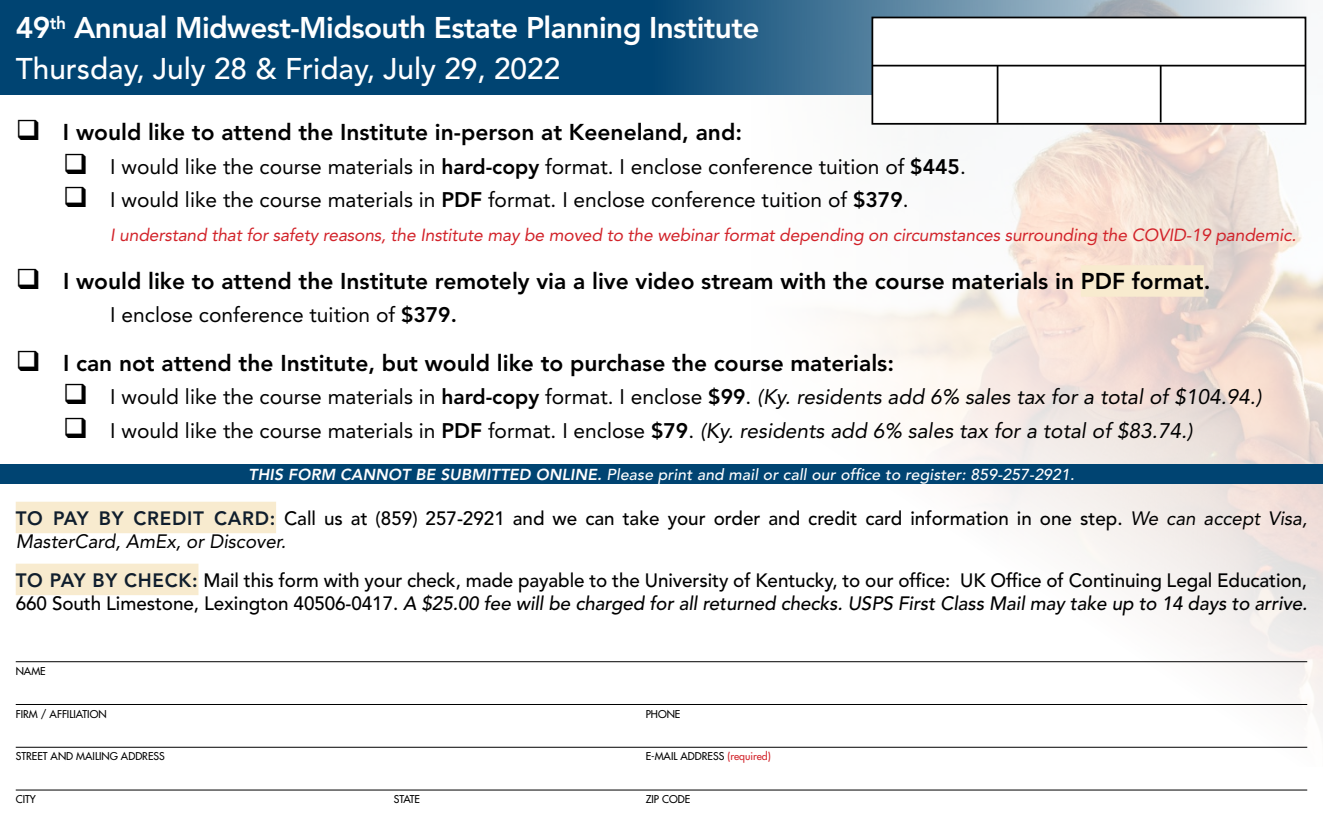
<style>
.page{position:relative;width:1323px;height:819px;background:#fff}
.page>*{position:absolute;margin:0;border:0;box-sizing:border-box;transform-origin:0 0}
.t1{font:800 29.75px/40.2px "Avenir LT Std";letter-spacing:-.02em;color:#fff}
.t2{font:800 22.75px "Avenir LT Std";color:#000}
.t3{font:21px "Avenir LT Std";color:#000}
.t4{font:500 19.25px/23.1px "Avenir LT Std";letter-spacing:-.005em;color:#000}
.t5{font:italic 17.5px "Avenir LT Std";letter-spacing:-.01em;color:#d2232a}
.t6{font:italic 500 15.75px "Avenir LT Std";letter-spacing:.01em;color:#fff}
.t7{font:500 10.5px "Futura Std";color:#000}
.s1{font-weight:500}
.s2{font-weight:800}
.s3{font-style:italic}
.s4{font-weight:800;color:#101e2d}
.s5{font-weight:400;font-style:italic}
.s6{color:#d2232a}
</style>
<div class="page">
<img style="left:964px;top:95px;width:359px;height:653px">
<svg style="left:0;top:0;width:1307px;height:95px;background:#16547d"></svg>
<div style="left:1081px;top:265px;width:123px;height:32px;background:#f8ebcf"></div>
<hr style="left:16px;top:661px;width:1291px;height:1px;background:#000">
<hr style="left:16px;top:704px;width:1291px;height:1px;background:#000">
<hr style="left:16px;top:747px;width:1291px;height:1px;background:#000">
<hr style="left:16px;top:790px;width:1291px;height:1px;background:#000">
<div style="left:16px;top:502px;width:260px;height:31px;background:#f8ebcf"></div>
<div style="left:16px;top:564px;width:182px;height:31px;background:#f8ebcf"></div>
<div style="left:872px;top:18px;width:434px;height:106px;background:#fff"></div>
<div style="left:872px;top:17px;width:434px;height:108px;border:2px solid #000"></div>
<hr style="left:872px;top:65px;width:434px;height:1px;background:#000">
<hr style="left:997px;top:66px;width:1px;height:57px;background:#000">
<hr style="left:1160px;top:65px;width:2px;height:57px;background:#000">
<div style="left:0;top:464px;width:1323px;height:20px;background:#004472"></div>
<h1 class="t1" style="left:16px;top:8px;width:745px">49<sup>th</sup> Annual Midwest-Midsouth Estate Planning Institute<br><span class="s1">Thursday, July 28 &amp; Friday, July 29, 2022</span></h1>
<p class="t2" style="left:16px;top:119px;width:728px">❑ I would like to attend the Institute in-person at Keeneland, and:</p>
<p class="t3" style="left:63px;top:154px;width:904px">❑ I would like the course materials in <span class="s2">hard-copy</span> format. I enclose conference tuition of <span class="s2">$445</span>.</p>
<p class="t3" style="left:63px;top:188px;width:847px">❑ I would like the course materials in <span class="s2">PDF</span> format. I enclose conference tuition of <span class="s2">$379</span>.</p>
<p class="t5" style="left:110px;top:224px;width:1188px">I understand that for safety reasons, the Institute may be moved to the webinar format depending on circumstances surrounding the COVID-19 pandemic.</p>
<p class="t2" style="left:16px;top:267px;width:1196px">❑ I would like to attend the Institute remotely via a live video stream with the course materials in PDF format.</p>
<p class="t3" style="left:110px;top:303px;width:348px">I enclose conference tuition of <span class="s2">$379.</span></p>
<p class="t2" style="left:16px;top:349px;width:880px">❑ I can not attend the Institute, but would like to purchase the course materials:</p>
<p class="t3" style="left:63px;top:385px;width:1200px">❑ I would like the course materials in <span class="s2">hard-copy</span> format. I enclose <span class="s2">$99</span>. <span class="s3">(Ky. residents add 6% sales tax for a total of $104.94.)</span></p>
<p class="t3" style="left:63px;top:418px;width:1131px">❑ I would like the course materials in <span class="s2">PDF</span> format. I enclose <span class="s2">$79</span>. <span class="s3">(Ky. residents add 6% sales tax for a total of $83.74.)</span></p>
<p class="t6" style="left:249px;top:466px;width:827px"><span class="s2">THIS FORM CANNOT BE SUBMITTED ONLINE.</span> Please print and mail or call our office to register: 859-257-2921.</p>
<p class="t4" style="left:16px;top:508px;width:1293px"><span class="s4">TO PAY BY CREDIT CARD:</span> Call us at (859) 257-2921 and we can take your order and credit card information in one step. <span class="s5">We can accept Visa,<br>MasterCard, AmEx, or Discover.</span></p>
<p class="t4" style="left:16px;top:570px;width:1293px"><span class="s4">TO PAY BY CHECK:</span> Mail this form with your check, made payable to the University of Kentucky, to our office: UK Office of Continuing Legal Education,<br>660 South Limestone, Lexington 40506-0417. <span class="s3">A $25.00 fee will be charged for all returned checks. USPS First Class Mail may take up to 14 days to arrive.</span></p>
<p class="t7" style="left:16px;top:664px;width:32px">NAME</p>
<p class="t7" style="left:16px;top:707px;width:92px">FIRM / AFFILIATION</p>
<p class="t7" style="left:646px;top:707px;width:36px">PHONE</p>
<p class="t7" style="left:16px;top:750px;width:151px">STREET AND MAILING ADDRESS</p>
<p class="t7" style="left:646px;top:750px;width:127px">E-MAIL ADDRESS <span class="s6">(required)</span></p>
<p class="t7" style="left:16px;top:793px;width:22px">CITY</p>
<p class="t7" style="left:394px;top:793px;width:28px">STATE</p>
<p class="t7" style="left:646px;top:793px;width:46px">ZIP CODE</p>
</div>
